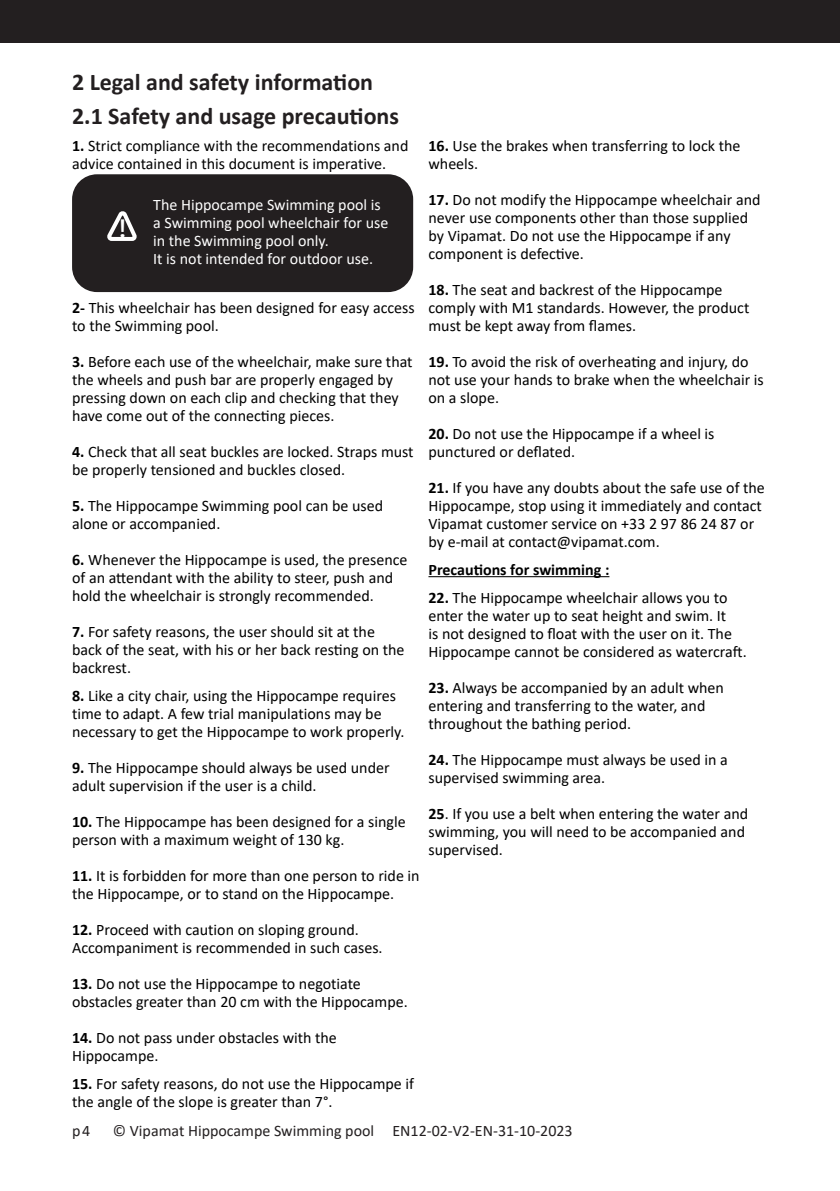
<style>
.page{position:relative;width:840px;height:1191px;background:#fff}
.page>*{position:absolute;margin:0;border:0;box-sizing:border-box;transform-origin:0 0}
.t1{font:26.2px "Myriad Pro";color:#fff;scale:1.28 1}
.t2{font:700 24px/33.8px "Calibri";color:#231f20}
.t3{font:16px/18px "Calibri";color:#000}
.t4{font:16px/18px "Calibri";color:#fff}
.t5{font:16px "Calibri";color:#231f20}
.t6{font:700 16px "Calibri";color:#000}
.s1{font-weight:700}
</style>
<div class="page">
<div style="left:0;top:0;width:839px;height:43px;background:#231f20"></div>
<div style="left:73px;top:175px;width:339px;height:116px;background:#231f20;border-radius:24px"></div>
<div style="left:72px;top:174px;width:341px;height:118px;border:2px solid #231f20;border-radius:24px"></div>
<svg style="left:107px;top:211px;width:30px;height:30px"></svg>
<hr style="left:428px;top:576px;width:181px;height:1px;background:#000">
<h2 class="t2" style="left:72px;top:65px;width:328px">2 Legal and safety information<br>2.1 Safety and usage precautions</h2>
<p class="t3" style="left:72px;top:136px;width:337px"><span class="s1">1.</span> Strict compliance with the recommendations and advice contained in this document is imperative.</p>
<h1 class="t1" style="left:119px;top:212px;width:7px">!</h1>
<p class="t4" style="left:153px;top:195px;width:236px">The Hippocampe Swimming pool is a Swimming pool wheelchair for use in the Swimming pool only.<br>It is not intended for outdoor use.</p>
<p class="t3" style="left:72px;top:298px;width:344px"><span class="s1">2-</span> This wheelchair has been designed for easy access to the Swimming pool.</p>
<p class="t3" style="left:72px;top:352px;width:342px"><span class="s1">3.</span> Before each use of the wheelchair, make sure that the wheels and push bar are properly engaged by pressing down on each clip and checking that they have come out of the connecting pieces.</p>
<p class="t3" style="left:72px;top:442px;width:343px"><span class="s1">4.</span> Check that all seat buckles are locked. Straps must be properly tensioned and buckles closed.</p>
<p class="t3" style="left:72px;top:496px;width:312px"><span class="s1">5.</span> The Hippocampe Swimming pool can be used alone or accompanied.</p>
<p class="t3" style="left:72px;top:550px;width:337px"><span class="s1">6.</span> Whenever the Hippocampe is used, the presence of an attendant with the ability to steer, push and hold the wheelchair is strongly recommended.</p>
<p class="t3" style="left:72px;top:622px;width:334px"><span class="s1">7.</span> For safety reasons, the user should sit at the back of the seat, with his or her back resting on the backrest.</p>
<p class="t3" style="left:72px;top:686px;width:334px"><span class="s1">8.</span> Like a city chair, using the Hippocampe requires time to adapt. A few trial manipulations may be necessary to get the Hippocampe to work properly.</p>
<p class="t3" style="left:72px;top:758px;width:319px"><span class="s1">9.</span> The Hippocampe should always be used under adult supervision if the user is a child.</p>
<p class="t3" style="left:72px;top:812px;width:335px"><span class="s1">10.</span> The Hippocampe has been designed for a single person with a maximum weight of 130 kg.</p>
<p class="t3" style="left:72px;top:866px;width:349px"><span class="s1">11.</span> It is forbidden for more than one person to ride in the Hippocampe, or to stand on the Hippocampe.</p>
<p class="t3" style="left:72px;top:920px;width:312px"><span class="s1">12.</span> Proceed with caution on sloping ground.<br>Accompaniment is recommended in such cases.</p>
<p class="t3" style="left:72px;top:974px;width:337px"><span class="s1">13.</span> Do not use the Hippocampe to negotiate obstacles greater than 20 cm with the Hippocampe.</p>
<p class="t3" style="left:72px;top:1028px;width:266px"><span class="s1">14.</span> Do not pass under obstacles with the<br>Hippocampe.</p>
<p class="t3" style="left:72px;top:1074px;width:343px"><span class="s1">15.</span> For safety reasons, do not use the Hippocampe if the angle of the slope is greater than 7°.</p>
<p class="t3" style="left:428px;top:136px;width:313px"><span class="s1">16.</span> Use the brakes when transferring to lock the wheels.</p>
<p class="t3" style="left:428px;top:190px;width:333px"><span class="s1">17.</span> Do not modify the Hippocampe wheelchair and never use components other than those supplied by Vipamat. Do not use the Hippocampe if any component is defective.</p>
<p class="t3" style="left:428px;top:280px;width:322px"><span class="s1">18.</span> The seat and backrest of the Hippocampe comply with M1 standards. However, the product must be kept away from flames.</p>
<p class="t3" style="left:428px;top:352px;width:337px"><span class="s1">19.</span> To avoid the risk of overheating and injury, do not use your hands to brake when the wheelchair is on a slope.</p>
<p class="t3" style="left:428px;top:424px;width:287px"><span class="s1">20.</span> Do not use the Hippocampe if a wheel is punctured or deflated.</p>
<p class="t3" style="left:428px;top:478px;width:338px"><span class="s1">21.</span> If you have any doubts about the safe use of the Hippocampe, stop using it immediately and contact Vipamat customer service on +33 2 97 86 24 87 or by e-mail at contact@vipamat.com.</p>
<p class="t6" style="left:428px;top:558px;width:182px">Precautions for swimming :</p>
<p class="t3" style="left:428px;top:588px;width:319px"><span class="s1">22.</span> The Hippocampe wheelchair allows you to enter the water up to seat height and swim. It<br>is not designed to float with the user on it. The Hippocampe cannot be considered as watercraft.</p>
<p class="t3" style="left:428px;top:678px;width:297px"><span class="s1">23.</span> Always be accompanied by an adult when entering and transferring to the water, and throughout the bathing period.</p>
<p class="t3" style="left:428px;top:750px;width:300px"><span class="s1">24.</span> The Hippocampe must always be used in a supervised swimming area.</p>
<p class="t3" style="left:428px;top:804px;width:321px"><span class="s1">25</span>. If you use a belt when entering the water and swimming, you will need to be accompanied and supervised.</p>
<p class="t5" style="left:72px;top:1120px;width:20px">p4</p>
<p class="t5" style="left:113px;top:1120px;width:461px">© Vipamat Hippocampe Swimming pool EN12-02-V2-EN-31-10-2023</p>
</div>
